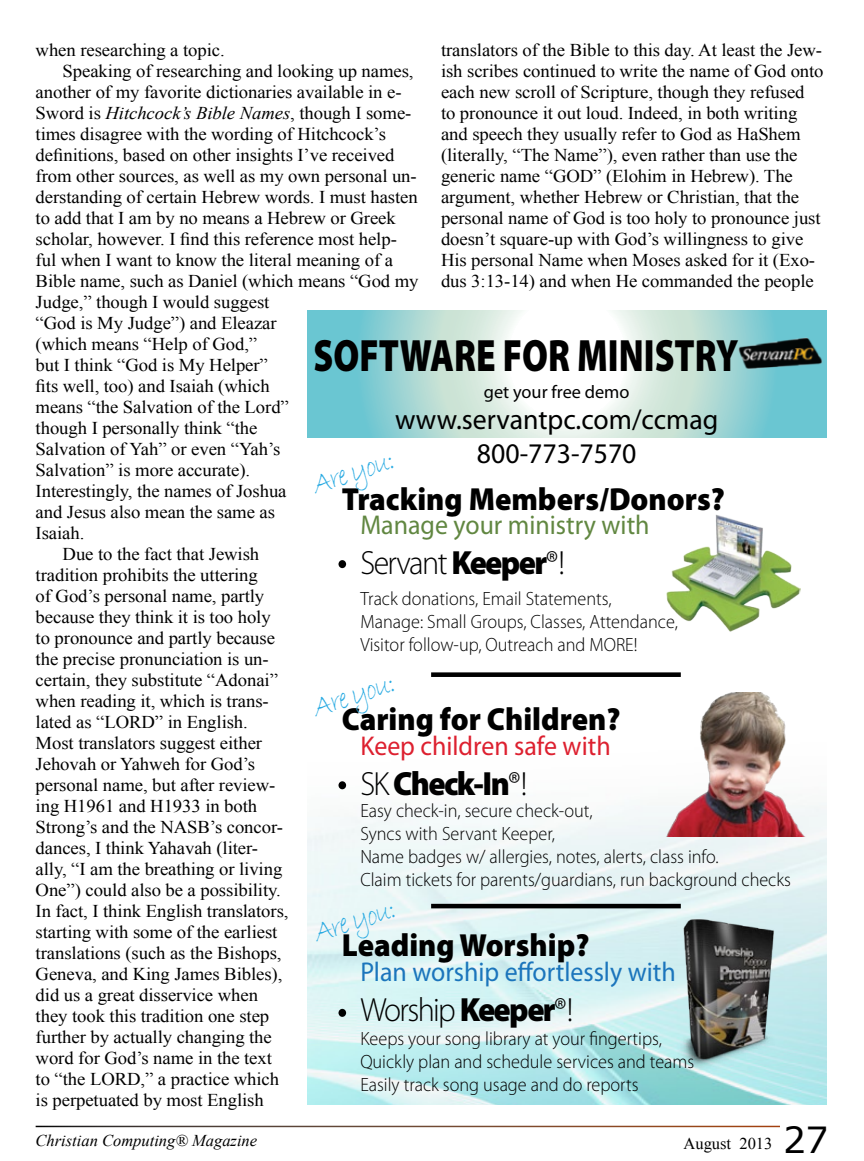
<style>
.page{position:relative;width:864px;height:1161px;background:#fff}
.page>*{position:absolute;margin:0;border:0;box-sizing:border-box;transform-origin:0 0}
.t1{font:900 45.6px "Myriad Pro";color:#000;scale:.78 1}
.t2{font:300 33.6px "Myriad Pro";letter-spacing:-.05em;color:#000;scale:.95 1}
.t3{font:900 33.6px "Myriad Pro";letter-spacing:-.05em;color:#000;scale:.95 1}
.t4{font:900 32.1px "Myriad Pro";color:#000;scale:.95 1}
.t5{font:30.3px "Bradley Hand ITC";color:#29aae2;scale:.87 1}
.t6{font:28.5px/34.2px "Myriad Pro";color:#000;text-align:center}
.t7{font:27.3px "Myriad Pro";color:#1b75bc;scale:.95 1}
.t8{font:27.3px "Myriad Pro";color:#618741;scale:.95 1}
.t9{font:27.3px "Myriad Pro";color:#dd202f;scale:.95 1}
.t10{font:300 19.2px/23.1px "Myriad Pro";color:#000;scale:.95 1}
.t11{font:18.3px "Myriad Pro";color:#000}
.t12{font:18px/21px "Times New Roman";letter-spacing:-.005em;color:#000;scale:1.04 1}
.t13{font:italic 18px "Times New Roman";letter-spacing:-.005em;color:#000;scale:1.04 1}
.t14{font:italic 16.5px "Times New Roman";color:#000}
.t15{font:16.5px "Times New Roman";color:#000}
.s1{font-style:normal}
.s2{font-weight:900}
.s3{font-weight:300}
.s4{font-family:"Verdana";font-size:36px}
</style>
<div class="page">
<svg style="left:308px;top:310px;width:519px;height:128px"></svg>
<img style="left:308px;top:781px;width:519px;height:324px">
<img style="left:736px;top:335px;width:91px;height:36px">
<img style="left:666px;top:514px;width:134px;height:118px">
<img style="left:666px;top:905px;width:126px;height:166px">
<img style="left:666px;top:693px;width:141px;height:144px">
<div style="left:431px;top:672px;width:250px;height:5px;background:#000"></div>
<hr style="left:431px;top:904px;width:250px;height:4px;background:#000">
<div style="left:339px;top:560px;width:7px;height:8px;background:#000;border-radius:50%"></div>
<div style="left:339px;top:781px;width:7px;height:8px;background:#000;border-radius:50%"></div>
<div style="left:339px;top:1009px;width:7px;height:8px;background:#000;border-radius:50%"></div>
<p class="t12" style="left:36px;top:39px;width:183px">when researching a topic.</p>
<p class="t12" style="left:63px;top:60px;width:339px">Speaking of researching and looking up names,</p>
<p class="t12" style="left:36px;top:81px;width:353px">another of my favorite dictionaries available in e-</p>
<p class="t13" style="left:36px;top:100px;width:363px"><span class="s1">Sword is</span> Hitchcock’s Bible Names<span class="s1">, though I some-</span></p>
<p class="t12" style="left:36px;top:123px;width:338px">times disagree with the wording of Hitchcock’s</p>
<p class="t12" style="left:36px;top:144px;width:347px">definitions, based on other insights I’ve received</p>
<p class="t12" style="left:36px;top:165px;width:368px">from other sources, as well as my own personal un-</p>
<p class="t12" style="left:36px;top:186px;width:369px">derstanding of certain Hebrew words. I must hasten</p>
<p class="t12" style="left:36px;top:207px;width:348px">to add that I am by no means a Hebrew or Greek</p>
<p class="t12" style="left:36px;top:228px;width:349px">scholar, however. I find this reference most help-</p>
<p class="t12" style="left:36px;top:249px;width:345px">ful when I want to know the literal meaning of a</p>
<p class="t12" style="left:36px;top:270px;width:370px">Bible name, such as Daniel (which means “God my</p>
<p class="t12" style="left:36px;top:291px;width:226px">Judge,” though I would suggest</p>
<p class="t12" style="left:36px;top:312px;width:233px">“God is My Judge”) and Eleazar</p>
<p class="t12" style="left:36px;top:333px;width:215px">(which means “Help of God,”</p>
<p class="t12" style="left:36px;top:354px;width:225px">but I think “God is My Helper”</p>
<p class="t12" style="left:36px;top:375px;width:227px">fits well, too) and Isaiah (which</p>
<p class="t12" style="left:36px;top:396px;width:245px">means “the Salvation of the Lord”</p>
<p class="t12" style="left:36px;top:417px;width:215px">though I personally think “the</p>
<p class="t12" style="left:36px;top:438px;width:237px">Salvation of Yah” or even “Yah’s</p>
<p class="t12" style="left:36px;top:459px;width:208px">Salvation” is more accurate).</p>
<p class="t12" style="left:36px;top:480px;width:243px">Interestingly, the names of Joshua</p>
<p class="t12" style="left:36px;top:501px;width:232px">and Jesus also mean the same as</p>
<p class="t12" style="left:36px;top:522px;width:48px">Isaiah.</p>
<p class="t12" style="left:63px;top:543px;width:191px">Due to the fact that Jewish</p>
<p class="t12" style="left:36px;top:564px;width:215px">tradition prohibits the uttering</p>
<p class="t12" style="left:36px;top:585px;width:221px">of God’s personal name, partly</p>
<p class="t12" style="left:36px;top:606px;width:228px">because they think it is too holy</p>
<p class="t12" style="left:36px;top:627px;width:232px">to pronounce and partly because</p>
<p class="t12" style="left:36px;top:648px;width:226px">the precise pronunciation is un-</p>
<p class="t12" style="left:36px;top:669px;width:235px">certain, they substitute “Adonai”</p>
<p class="t12" style="left:36px;top:690px;width:226px">when reading it, which is trans-</p>
<p class="t12" style="left:36px;top:711px;width:206px">lated as “LORD” in English.</p>
<p class="t12" style="left:36px;top:732px;width:219px">Most translators suggest either</p>
<p class="t12" style="left:36px;top:753px;width:213px">Jehovah or Yahweh for God’s</p>
<p class="t12" style="left:36px;top:774px;width:232px">personal name, but after review-</p>
<p class="t12" style="left:36px;top:795px;width:215px">ing H1961 and H1933 in both</p>
<p class="t12" style="left:36px;top:816px;width:239px">Strong’s and the NASB’s concor-</p>
<p class="t12" style="left:36px;top:837px;width:215px">dances, I think Yahavah (liter-</p>
<p class="t12" style="left:36px;top:858px;width:239px">ally, “I am the breathing or living</p>
<p class="t12" style="left:36px;top:879px;width:237px">One”) could also be a possibility.</p>
<p class="t12" style="left:36px;top:900px;width:245px">In fact, I think English translators,</p>
<p class="t12" style="left:36px;top:921px;width:234px">starting with some of the earliest</p>
<p class="t12" style="left:36px;top:942px;width:238px">translations (such as the Bishops,</p>
<p class="t12" style="left:36px;top:963px;width:239px">Geneva, and King James Bibles),</p>
<p class="t12" style="left:36px;top:984px;width:215px">did us a great disservice when</p>
<p class="t12" style="left:36px;top:1005px;width:226px">they took this tradition one step</p>
<p class="t12" style="left:36px;top:1026px;width:229px">further by actually changing the</p>
<p class="t12" style="left:36px;top:1047px;width:229px">word for God’s name in the text</p>
<p class="t12" style="left:36px;top:1068px;width:236px">to “the LORD,” a practice which</p>
<p class="t12" style="left:36px;top:1089px;width:221px">is perpetuated by most English</p>
<p class="t12" style="left:441px;top:39px;width:369px">translators of the Bible to this day. At least the Jew&shy;ish scribes continued to write the name of God onto each new scroll of Scripture, though they refused<br>to pronounce it out loud. Indeed, in both writing and speech they usually refer to God as HaShem (literally, “The Name”), even rather than use the generic name “GOD” (Elohim in Hebrew). The argument, whether Hebrew or Christian, that the personal name of God is too holy to pronounce just doesn’t square-up with God’s willingness to give His personal Name when Moses asked for it (Exo&shy;dus 3:13-14) and when He commanded the people</p>
<h1 class="t1" style="left:314px;top:330px;width:546px">SOFTWARE FOR MINISTRY</h1>
<p class="t11" style="left:484px;top:382px;width:147px">get your free demo</p>
<h3 class="t6" style="left:395px;top:403px;width:325px">www.servantpc.com/ccmag<br>800-773-7570</h3>
<h3 class="t5" style="left:307px;top:466px;width:98px;rotate:-17deg">Are you:</h3>
<h3 class="t4" style="left:342px;top:481px;width:405px">Tracking Members/Donors?</h3>
<h3 class="t8" style="left:360px;top:510px;width:306px">Manage your ministry with</h3>
<h2 class="t2" style="left:360px;top:545px;width:217px">Servant <span class="s2">Keeper</span>®!</h2>
<p class="t10" style="left:361px;top:587px;width:336px">Track donations, Email Statements,<br>Manage: Small Groups, Classes, Attendance,<br>Visitor follow-up, Outreach and MORE!</p>
<h3 class="t5" style="left:308px;top:689px;width:98px;rotate:-17deg">Are you:</h3>
<h3 class="t4" style="left:342px;top:701px;width:295px">Caring for Children?</h3>
<h3 class="t9" style="left:360px;top:731px;width:265px">Keep children safe with</h3>
<h2 class="t3" style="left:360px;top:765px;width:177px"><span class="s3">SK</span> Check-In<span class="s3">®!</span></h2>
<p class="t10" style="left:360px;top:799px;width:455px">Easy check-in, secure check-out,<br>Syncs with Servant Keeper,<br>Name badges w/ allergies, notes, alerts, class info.<br>Claim tickets for parents/guardians, run background checks</p>
<h3 class="t5" style="left:309px;top:914px;width:98px;rotate:-17deg">Are you:</h3>
<h3 class="t4" style="left:342px;top:927px;width:262px">Leading Worship?</h3>
<h3 class="t7" style="left:360px;top:956px;width:334px">Plan worship effortlessly with</h3>
<h2 class="t2" style="left:360px;top:991px;width:226px">Worship <span class="s2">Keeper</span>®!</h2>
<p class="t10" style="left:360px;top:1027px;width:353px">Keeps your song library at your fingertips,<br>Quickly plan and schedule services and teams<br>Easily track song usage and do reports</p>
<p class="t14" style="left:36px;top:1129px;width:223px">Christian Computing® Magazine</p>
<p class="t15" style="left:684px;top:1132px;width:146px">August 2013 <span class="s4">27</span></p>
</div>
